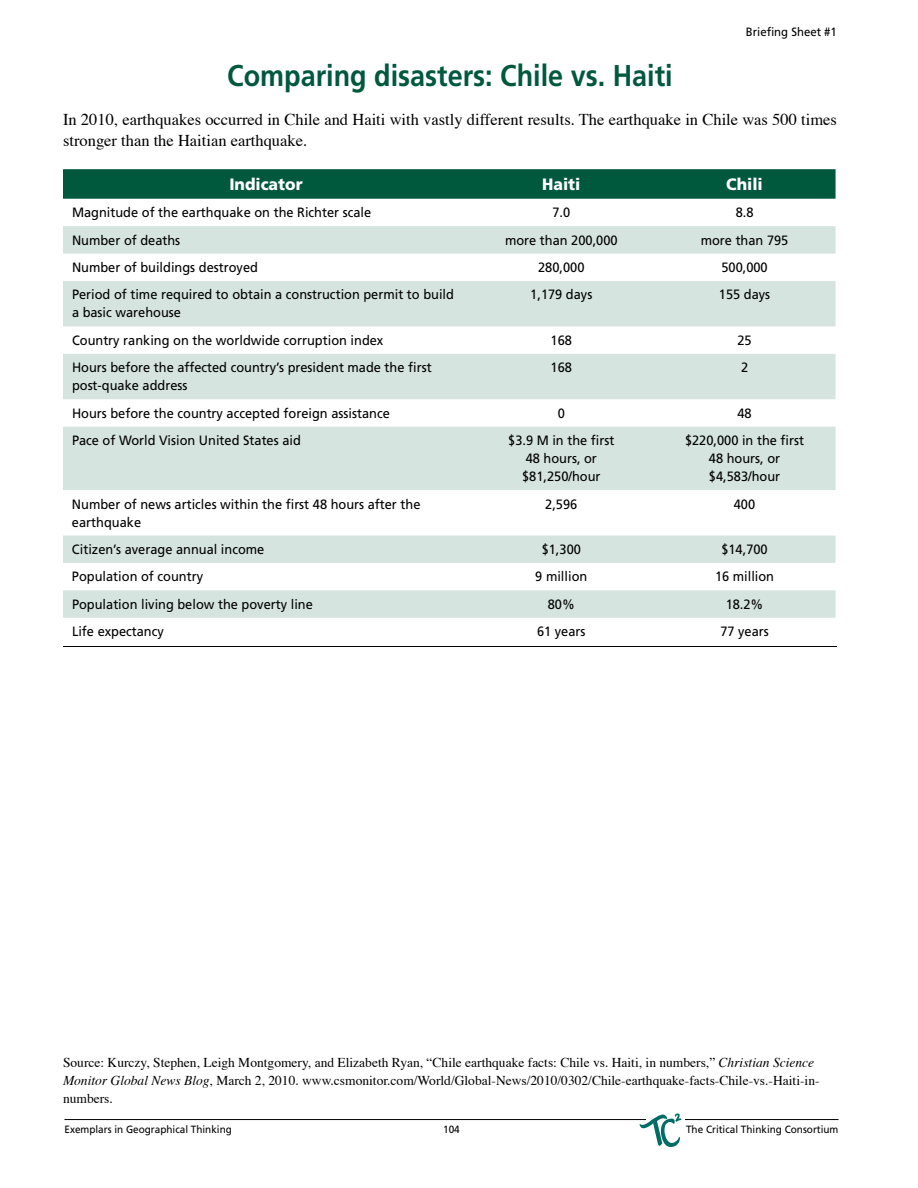
<style>
.page{position:relative;width:918px;height:1188px;background:#fff}
.page>*{position:absolute;margin:0;border:0;box-sizing:border-box;transform-origin:0 0}
.t1{font:700 30px "Frutiger";color:#00583d;scale:.9 1}
.t2{font:16.5px/21px "Times";color:#000}
.t3{font:900 16.5px "Frutiger";color:#fff;scale:.95 1}
.t4{font:13.5px/18px "Frutiger";color:#000;scale:.95 1}
.t5{font:13.5px/18px "Times";color:#000}
.t6{font:12px "Frutiger";color:#000;scale:.95 1}
.t7{font:10.5px "Frutiger";color:#000;scale:.95 1}
.s1{font-style:italic}
</style>
<div class="page">
<hr style="left:64px;top:1119px;width:774px;height:1px;background:#000">
<div style="left:646px;top:1117px;width:39px;height:6px;background:#fff"></div>
<svg style="left:640px;top:1113px;width:42px;height:34px"></svg>
<div style="left:63px;top:169px;width:773px;height:30px;background:#00583d"></div>
<svg style="left:63px;top:226px;width:773px;height:392px;fill:#d6e4df"></svg>
<hr style="left:63px;top:646px;width:774px;height:1px;background:#000">
<p class="t6" style="left:746px;top:25px;width:98px">Briefing Sheet #1</p>
<h1 class="t1" style="left:227px;top:58px;width:497px">Comparing disasters: Chile vs. Haiti</h1>
<p class="t2" style="left:63px;top:110px;width:776px">In 2010, earthquakes occurred in Chile and Haiti with vastly different results. The earthquake in Chile was 500 times stronger than the Haitian earthquake.</p>
<p class="t3" style="left:229px;top:174px;width:79px">Indicator</p>
<p class="t3" style="left:542px;top:174px;width:42px">Haiti</p>
<p class="t3" style="left:726px;top:174px;width:40px">Chili</p>
<p class="t4" style="left:72px;top:203px;width:317px">Magnitude of the earthquake on the Richter scale</p>
<p class="t4" style="left:552px;top:203px;width:20px">7.0</p>
<p class="t4" style="left:736px;top:203px;width:20px">8.8</p>
<p class="t4" style="left:72px;top:231px;width:116px">Number of deaths</p>
<p class="t4" style="left:505px;top:231px;width:120px">more than 200,000</p>
<p class="t4" style="left:701px;top:231px;width:94px">more than 795</p>
<p class="t4" style="left:72px;top:258px;width:197px">Number of buildings destroyed</p>
<p class="t4" style="left:538px;top:258px;width:50px">280,000</p>
<p class="t4" style="left:721px;top:258px;width:50px">500,000</p>
<p class="t4" style="left:72px;top:286px;width:404px">Period of time required to obtain a construction permit to build a basic warehouse</p>
<p class="t4" style="left:530px;top:286px;width:67px">1,179 days</p>
<p class="t4" style="left:719px;top:286px;width:56px">155 days</p>
<p class="t4" style="left:72px;top:331px;width:329px">Country ranking on the worldwide corruption index</p>
<p class="t4" style="left:551px;top:331px;width:24px">168</p>
<p class="t4" style="left:737px;top:331px;width:17px">25</p>
<p class="t4" style="left:72px;top:358px;width:380px">Hours before the affected country’s president made the first post-quake address</p>
<p class="t4" style="left:551px;top:358px;width:24px">168</p>
<p class="t4" style="left:741px;top:358px;width:9px">2</p>
<p class="t4" style="left:72px;top:404px;width:336px">Hours before the country accepted foreign assistance</p>
<p class="t4" style="left:558px;top:404px;width:9px">0</p>
<p class="t4" style="left:737px;top:404px;width:17px">48</p>
<p class="t4" style="left:72px;top:431px;width:242px">Pace of World Vision United States aid</p>
<p class="t4" style="left:508px;top:431px;width:113px;text-align:center">$3.9 M in the first<br>48 hours, or $81,250/hour</p>
<p class="t4" style="left:685px;top:431px;width:127px;text-align:center">$220,000 in the first<br>48 hours, or $4,583/hour</p>
<p class="t4" style="left:72px;top:495px;width:368px">Number of news articles within the first 48 hours after the earthquake</p>
<p class="t4" style="left:545px;top:495px;width:35px">2,596</p>
<p class="t4" style="left:734px;top:495px;width:24px">400</p>
<p class="t4" style="left:72px;top:540px;width:204px">Citizen’s average annual income</p>
<p class="t4" style="left:542px;top:540px;width:43px">$1,300</p>
<p class="t4" style="left:721px;top:540px;width:50px">$14,700</p>
<p class="t4" style="left:72px;top:568px;width:140px">Population of country</p>
<p class="t4" style="left:535px;top:568px;width:56px">9 million</p>
<p class="t4" style="left:715px;top:568px;width:64px">16 million</p>
<p class="t4" style="left:72px;top:595px;width:255px">Population living below the poverty line</p>
<p class="t4" style="left:548px;top:595px;width:30px">80%</p>
<p class="t4" style="left:726px;top:595px;width:41px">18.2%</p>
<p class="t4" style="left:72px;top:622px;width:98px">Life expectancy</p>
<p class="t4" style="left:537px;top:622px;width:53px">61 years</p>
<p class="t4" style="left:720px;top:622px;width:53px">77 years</p>
<p class="t5" style="left:63px;top:1054px;width:758px">Source: Kurczy, Stephen, Leigh Montgomery, and Elizabeth Ryan, “Chile earthquake facts: Chile vs. Haiti, in numbers,” <span class="s1">Christian Science<br>Monitor Global News Blog</span>, March 2, 2010. www.csmonitor.com/World/Global-News/2010/0302/Chile-earthquake-facts-Chile-vs.-Haiti-in&shy;numbers.</p>
<p class="t7" style="left:64px;top:1123px;width:178px">Exemplars in Geographical Thinking</p>
<p class="t7" style="left:443px;top:1123px;width:19px">104</p>
<p class="t7" style="left:686px;top:1123px;width:162px">The Critical Thinking Consortium</p>
</div>
